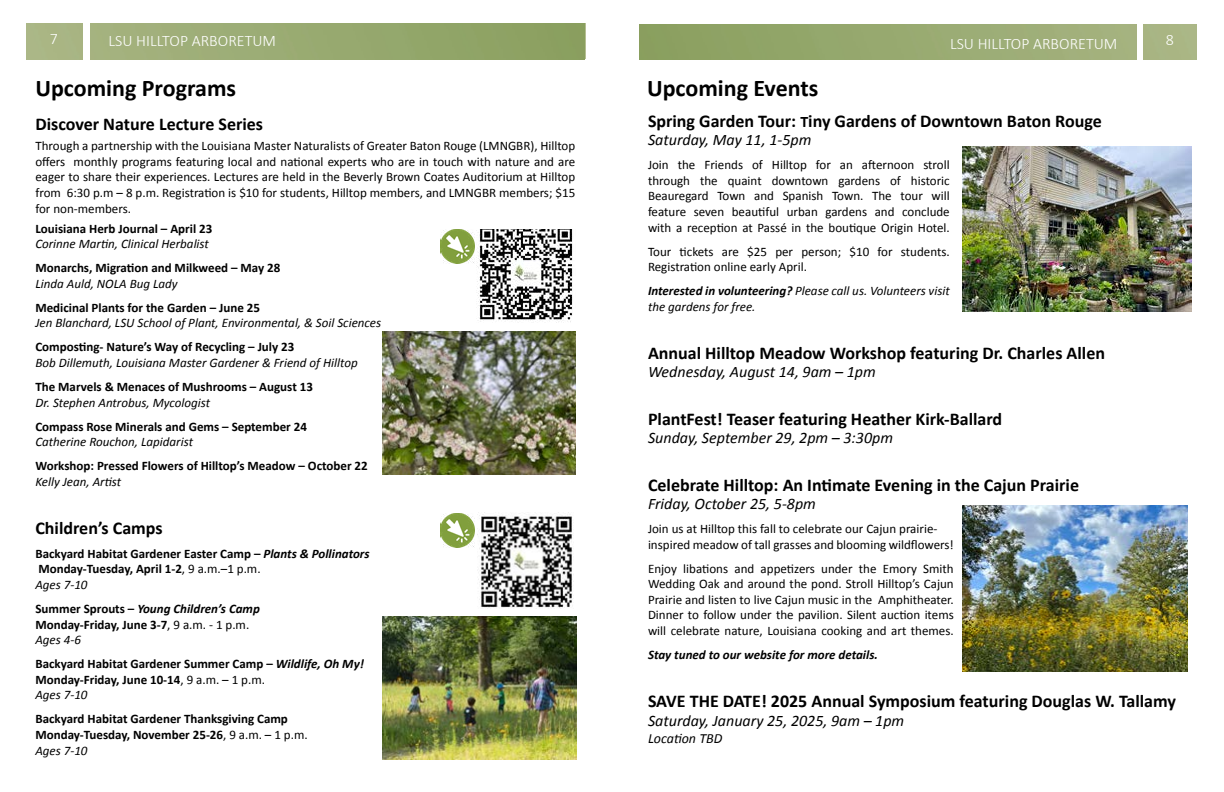
<style>
.page{position:relative;width:1224px;height:792px;background:#fff}
.page>*{position:absolute;margin:0;border:0;box-sizing:border-box;transform-origin:0 0}
.t1{font:700 24px "Calibri";color:#000}
.t2{font:700 18px "Calibri";color:#000}
.t3{font:italic 16px "Calibri";color:#000}
.t4{font:300 16px "Calibri";color:#fff}
.t5{font:italic 14px "Calibri";color:#000}
.t6{font:13px/15.6px "Calibri";color:#000;text-align:justify}
.t7{font:700 13px/15.6px "Calibri";color:#000}
.t8{font:italic 13px/15.6px "Calibri";color:#000}
.t9{font:italic 700 13px "Calibri";color:#000}
.s1{font-style:italic}
.s2{font-weight:400}
.s3{font-weight:400;font-style:italic}
.s4{font-size:16px}
.s5{font-weight:700}
</style>
<div class="page">
<img style="left:90px;top:23px;width:494px;height:36px">
<img style="left:383px;top:616px;width:193px;height:143px">
<img style="left:477px;top:229px;width:96px;height:93px">
<img style="left:639px;top:24px;width:497px;height:36px">
<img style="left:963px;top:146px;width:229px;height:165px">
<img style="left:383px;top:332px;width:192px;height:143px">
<img style="left:963px;top:506px;width:225px;height:166px">
<img style="left:477px;top:513px;width:97px;height:96px">
<img style="left:440px;top:230px;width:34px;height:34px">
<img style="left:441px;top:513px;width:34px;height:34px">
<p class="t4" style="left:50px;top:29px;width:10px">7</p>
<p class="t4" style="left:109px;top:31px;width:169px">LSU HILLTOP ARBORETUM</p>
<h1 class="t1" style="left:35px;top:71px;width:202px">Upcoming Programs</h1>
<h2 class="t2" style="left:35px;top:112px;width:229px">Discover Nature Lecture Series</h2>
<p class="t6" style="left:35px;top:138px;width:541px">Through a partnership with the Louisiana Master Naturalists of Greater Baton Rouge (LMNGBR), Hilltop offers monthly programs featuring local and national experts who are in touch with nature and are eager to share their experiences. Lectures are held in the Beverly Brown Coates Auditorium at Hilltop from 6:30 p.m – 8 p.m. Registration is $10 for students, Hilltop members, and LMNGBR members; $15 for non-members.</p>
<p class="t7" style="left:35px;top:220px;width:178px">Louisiana Herb Journal – April 23</p>
<p class="t8" style="left:35px;top:236px;width:175px">Corinne Martin, Clinical Herbalist</p>
<p class="t7" style="left:35px;top:260px;width:247px">Monarchs, Migration and Milkweed – May 28</p>
<p class="t8" style="left:35px;top:275px;width:144px">Linda Auld, NOLA Bug Lady</p>
<p class="t7" style="left:35px;top:299px;width:226px">Medicinal Plants for the Garden – June 25</p>
<p class="t8" style="left:35px;top:315px;width:347px">Jen Blanchard, LSU School of Plant, Environmental, &amp; Soil Sciences</p>
<p class="t7" style="left:35px;top:339px;width:261px">Composting- Nature’s Way of Recycling – July 23</p>
<p class="t8" style="left:35px;top:354px;width:324px">Bob Dillemuth, Louisiana Master Gardener &amp; Friend of Hilltop</p>
<p class="t7" style="left:35px;top:378px;width:279px">The Marvels &amp; Menaces of Mushrooms – August 13</p>
<p class="t8" style="left:35px;top:394px;width:176px">Dr. Stephen Antrobus, Mycologist</p>
<p class="t7" style="left:35px;top:418px;width:273px">Compass Rose Minerals and Gems – September 24</p>
<p class="t8" style="left:35px;top:434px;width:159px">Catherine Rouchon, Lapidarist</p>
<p class="t7" style="left:35px;top:458px;width:334px">Workshop: Pressed Flowers of Hilltop’s Meadow – October 22</p>
<p class="t8" style="left:35px;top:473px;width:87px">Kelly Jean, Artist</p>
<h2 class="t2" style="left:35px;top:515px;width:129px">Children’s Camps</h2>
<p class="t7" style="left:35px;top:545px;width:336px">Backyard Habitat Gardener Easter Camp – <span class="s1">Plants &amp; Pollinators<br></span>Monday-Tuesday, April 1-2<span class="s2">, 9 a.m.–1 p.m.<br></span><span class="s3">Ages 7-10</span></p>
<p class="t7" style="left:35px;top:601px;width:226px">Summer Sprouts – <span class="s1">Young Children’s Camp<br></span>Monday-Friday, June 3-7<span class="s2">, 9 a.m. - 1 p.m.<br></span><span class="s3">Ages 4-6</span></p>
<p class="t7" style="left:35px;top:656px;width:330px">Backyard Habitat Gardener Summer Camp – <span class="s1">Wildlife, Oh My!<br></span>Monday-Friday, June 10-14<span class="s2">, 9 a.m. – 1 p.m.<br></span><span class="s3">Ages 7-10</span></p>
<p class="t7" style="left:35px;top:711px;width:274px">Backyard Habitat Gardener Thanksgiving Camp<br>Monday-Tuesday, November 25-26<span class="s2">, 9 a.m. – 1 p.m.<br></span><span class="s3">Ages 7-10</span></p>
<p class="t4" style="left:950px;top:34px;width:169px">LSU HILLTOP ARBORETUM</p>
<p class="t4" style="left:1166px;top:30px;width:10px">8</p>
<h1 class="t1" style="left:647px;top:71px;width:173px">Upcoming Events</h1>
<h2 class="t2" style="left:648px;top:109px;width:455px">Spring Garden Tour: <span class="s4">T</span>iny Gardens of Downtown Baton Rouge</h2>
<p class="t3" style="left:648px;top:129px;width:165px">Saturday, May 11, 1-5pm</p>
<p class="t6" style="left:648px;top:157px;width:303px">Join the Friends of Hilltop for an afternoon stroll through the quaint downtown gardens of historic Beauregard Town and Spanish Town. The tour will feature seven beautiful urban gardens and conclude with a reception at Passé in the boutique Origin Hotel.</p>
<p class="t6" style="left:648px;top:243px;width:303px">Tour tickets are $25 per person; $10 for students.<br>Registration online early April.</p>
<p class="t8" style="left:648px;top:283px;width:303px"><span class="s5">Interested in volunteering?</span> Please call us. Volunteers visit the gardens for free.</p>
<h2 class="t2" style="left:648px;top:340px;width:459px">Annual Hilltop Meadow Workshop featuring Dr. Charles Allen</h2>
<p class="t3" style="left:648px;top:360px;width:229px">Wednesday, August 14, 9am – 1pm</p>
<h2 class="t2" style="left:648px;top:406px;width:356px">PlantFest! Teaser featuring Heather Kirk-Ballard</h2>
<p class="t3" style="left:648px;top:426px;width:247px">Sunday, September 29, 2pm – 3:30pm</p>
<h2 class="t2" style="left:648px;top:472px;width:433px">Celebrate Hilltop: An Intimate Evening in the Cajun Prairie</h2>
<p class="t3" style="left:648px;top:492px;width:169px">Friday, October 25, 5-8pm</p>
<p class="t6" style="left:648px;top:520px;width:307px">Join us at Hilltop this fall to celebrate our Cajun prairie&shy;inspired meadow of tall grasses and blooming wildflowers!</p>
<p class="t6" style="left:648px;top:560px;width:307px">Enjoy libations and appetizers under the Emory Smith Wedding Oak and around the pond. Stroll Hilltop’s Cajun Prairie and listen to live Cajun music in the Amphitheater.<br>Dinner to follow under the pavilion. Silent auction items will celebrate nature, Louisiana cooking and art themes.</p>
<p class="t9" style="left:648px;top:646px;width:231px">Stay tuned to our website for more details.</p>
<h2 class="t2" style="left:648px;top:688px;width:530px">SAVE THE DATE! 2025 Annual Symposium featuring Douglas W. Tallamy</h2>
<p class="t3" style="left:648px;top:710px;width:258px">Saturday, January 25, 2025, 9am – 1pm</p>
<p class="t5" style="left:648px;top:729px;width:76px">Location TBD</p>
</div>
